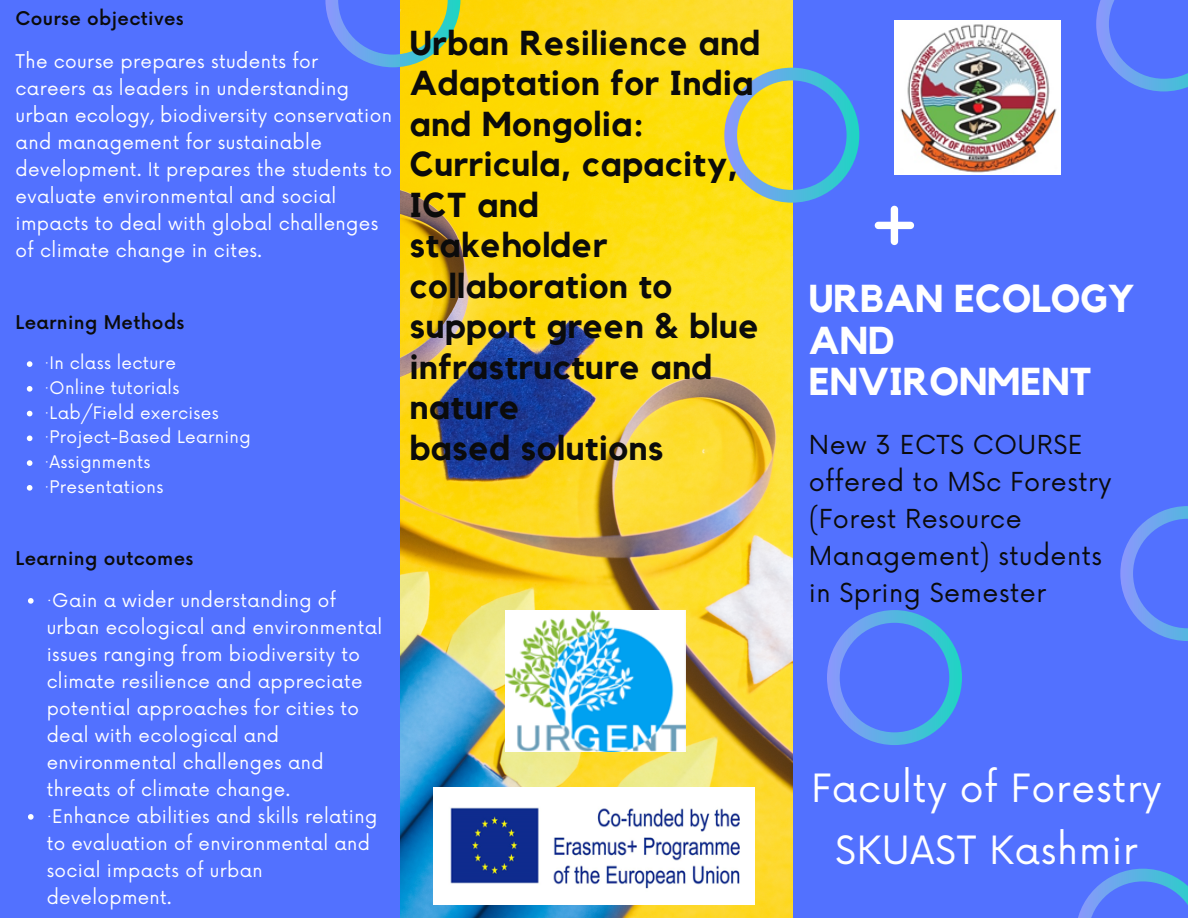
<style>
.page{position:relative;width:1188px;height:918px;background:#5271ff}
.page>*{position:absolute;margin:0;border:0;box-sizing:border-box;transform-origin:0 0}
.t1{font:700 38.7px/41.7px "Kollektif";color:#fff}
.t2{font:37.95px/61.8px "Now";letter-spacing:.02em;color:#fff;text-align:center}
.t3{font:700 34.5px/40.5px "Kollektif";letter-spacing:.02em;color:#0b0b0b}
.t4{font:25.5px/37.2px "Now";letter-spacing:.02em;color:#0b0b0b}
.t5{font:18.45px/27px "Now";letter-spacing:.02em;color:#fff}
.t6{font:500 18.45px "Now";letter-spacing:.02em;color:#0b0b0b}
.t7{font:18.3px/27px "Now";letter-spacing:.02em;color:#fff}
.t8{font:16.95px/24.8px "Now";letter-spacing:.02em;color:#fff}
</style>
<div class="page">
<svg style="left:875px;top:206px;width:39px;height:39px"></svg>
<img style="left:401px;top:0;width:391px;height:918px">
<svg style="left:724px;top:68px;width:135px;height:135px"></svg>
<svg style="left:1120px;top:506px;width:68px;height:135px"></svg>
<svg style="left:1078px;top:869px;width:110px;height:49px"></svg>
<svg style="left:827px;top:610px;width:135px;height:135px"></svg>
<svg style="left:325px;top:0;width:135px;height:67px"></svg>
<svg style="left:1096px;top:0;width:92px;height:91px"></svg>
<img style="left:505px;top:610px;width:180px;height:142px">
<img style="left:434px;top:787px;width:320px;height:117px">
<img style="left:895px;top:20px;width:165px;height:154px">
<svg style="left:27px;top:361px;width:5px;height:6px"></svg>
<svg style="left:27px;top:386px;width:5px;height:6px"></svg>
<svg style="left:27px;top:411px;width:5px;height:5px"></svg>
<svg style="left:27px;top:436px;width:5px;height:5px"></svg>
<svg style="left:27px;top:460px;width:5px;height:6px"></svg>
<svg style="left:27px;top:485px;width:5px;height:6px"></svg>
<svg style="left:28px;top:598px;width:6px;height:6px"></svg>
<svg style="left:28px;top:814px;width:6px;height:6px"></svg>
<p class="t6" style="left:16px;top:9px;width:170px">Course objectives</p>
<p class="t5" style="left:16px;top:48px;width:378px">The course prepares students for careers as leaders in understanding urban ecology, biodiversity conservation and management for sustainable development. It prepares the students to evaluate environmental and social impacts to deal with global challenges of climate change in cites.</p>
<p class="t6" style="left:16px;top:312px;width:170px">Learning Methods</p>
<p class="t8" style="left:44px;top:352px;width:208px">·In class lecture<br>·Online tutorials ·Lab/Field exercises ·Project-Based Learning ·Assignments ·Presentations</p>
<h3 class="t3" style="left:410px;top:24px;width:352px">Urban Resilience and<br>Adaptation for India and Mongolia:<br>Curricula, capacity,<br>ICT and<br>stakeholder collaboration to support green &amp; blue infrastructure and nature<br>based solutions</h3>
<p class="t6" style="left:16px;top:549px;width:179px">Learning outcomes</p>
<p class="t7" style="left:47px;top:588px;width:337px">·Gain a wider understanding of urban ecological and environmental issues ranging from biodiversity to climate resilience and appreciate potential approaches for cities to deal with ecological and environmental challenges and threats of climate change.<br>·Enhance abilities and skills relating to evaluation of environmental and social impacts of urban development.</p>
<h1 class="t1" style="left:809px;top:279px;width:327px">URBAN ECOLOGY<br>AND<br>ENVIRONMENT</h1>
<h3 class="t4" style="left:809px;top:427px;width:304px">New 3 ECTS COURSE offered to MSc Forestry (Forest Resource<br>Management) students in Spring Semester</h3>
<h2 class="t2" style="left:811px;top:759px;width:352px">Faculty of Forestry<br>SKUAST Kashmir</h2>
</div>
